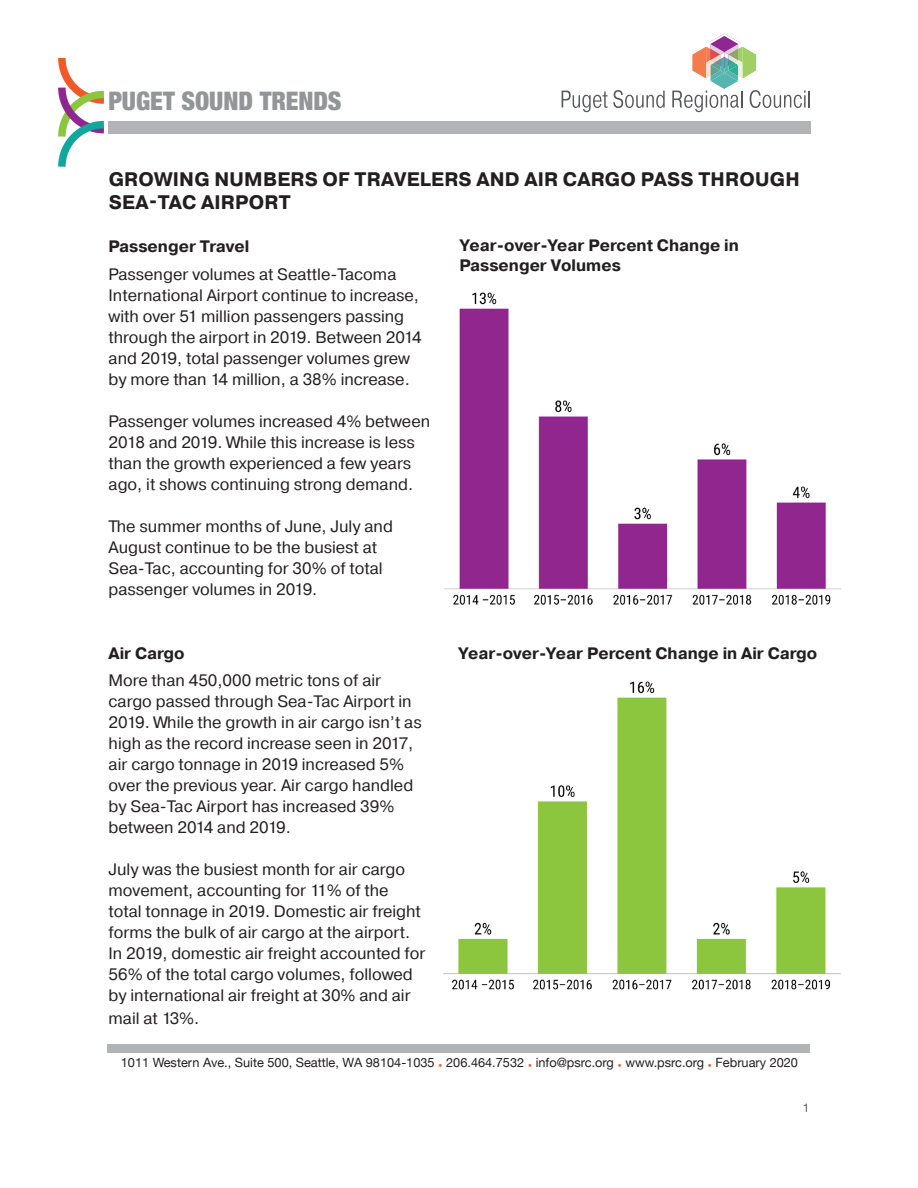
<style>
.page{position:relative;width:918px;height:1188px;background:#fff}
.page>*{position:absolute;margin:0;border:0;box-sizing:border-box;transform-origin:0 0}
.t1{font:900 condensed 25.5px "Helvetica Neue";letter-spacing:-.005em;color:#939598}
.t2{font:700 19.5px/23.4px "Pragmatica";letter-spacing:.01em;color:#231f20}
.t3{font:16.5px/21px "Pragmatica";color:#231f20}
.t4{font:700 16.5px/19.8px "Pragmatica";color:#231f20}
.t5{font:12.75px "Helvetica Neue";color:#231f20}
.t6{font:12px "Helvetica Neue";color:#57585a}
.s1{font-weight:700;color:#f15929}
</style>
<div class="page">
<div style="left:108px;top:1045px;width:702px;height:8px;background:#b2b3b7"></div>
<img style="left:443px;top:681px;width:398px;height:309px">
<img style="left:444px;top:292px;width:397px;height:313px">
<svg style="left:58px;top:57px;width:53px;height:110px"></svg>
<div style="left:108px;top:121px;width:703px;height:12px;background:#b2b3b7"></div>
<svg style="left:562px;top:90px;width:103px;height:22px"></svg>
<svg style="left:672px;top:33px;width:138px;height:79px"></svg>
<p class="t1" style="left:108px;top:79px;width:235px">PUGET SOUND TRENDS</p>
<h1 class="t2" style="left:109px;top:168px;width:693px">GROWING NUMBERS OF TRAVELERS AND AIR CARGO PASS THROUGH<br>SEA-TAC AIRPORT</h1>
<p class="t4" style="left:109px;top:237px;width:142px">Passenger Travel</p>
<p class="t3" style="left:109px;top:264px;width:315px">Passenger volumes at Seattle-Tacoma International Airport continue to increase, with over 51 million passengers passing through the airport in 2019. Between 2014 and 2019, total passenger volumes grew</p>
<p class="t3" style="left:109px;top:369px;width:303px">by more than 14 million, a 38% increase.</p>
<p class="t3" style="left:109px;top:411px;width:323px">Passenger volumes increased 4% between 2018 and 2019. While this increase is less than the growth experienced a few years ago, it shows continuing strong demand.</p>
<p class="t3" style="left:109px;top:516px;width:286px">The summer months of June, July and</p>
<p class="t3" style="left:109px;top:537px;width:270px">August continue to be the busiest at</p>
<p class="t3" style="left:109px;top:558px;width:276px">Sea-Tac, accounting for 30% of total passenger volumes in 2019.</p>
<h3 class="t4" style="left:460px;top:236px;width:281px">Year-over-Year Percent Change in<br>Passenger Volumes</h3>
<h2 class="t4" style="left:109px;top:643px;width:78px">Air Cargo</h2>
<p class="t3" style="left:109px;top:671px;width:315px">More than 450,000 metric tons of air cargo passed through Sea-Tac Airport in 2019. While the growth in air cargo isn’t as high as the record increase seen in 2017, air cargo tonnage in 2019 increased 5% over the previous year. Air cargo handled by Sea-Tac Airport has increased 39% between 2014 and 2019.</p>
<p class="t3" style="left:109px;top:860px;width:318px">July was the busiest month for air cargo movement, accounting for 11% of the total tonnage in 2019. Domestic air freight forms the bulk of air cargo at the airport.<br>In 2019, domestic air freight accounted for 56% of the total cargo volumes, followed by international air freight at 30% and air</p>
<p class="t3" style="left:109px;top:1008px;width:92px">mail at 13%.</p>
<h3 class="t4" style="left:458px;top:643px;width:361px">Year-over-Year Percent Change in Air Cargo</h3>
<p class="t5" style="left:121px;top:1053px;width:679px">1011 Western Ave., Suite 500, Seattle, WA 98104-1035 <span class="s1">•</span> 206.464.7532 <span class="s1">•</span> info@psrc.org <span class="s1">•</span> www.psrc.org <span class="s1">•</span> February 2020</p>
<p class="t6" style="left:803px;top:1099px;width:8px">1</p>
</div>
